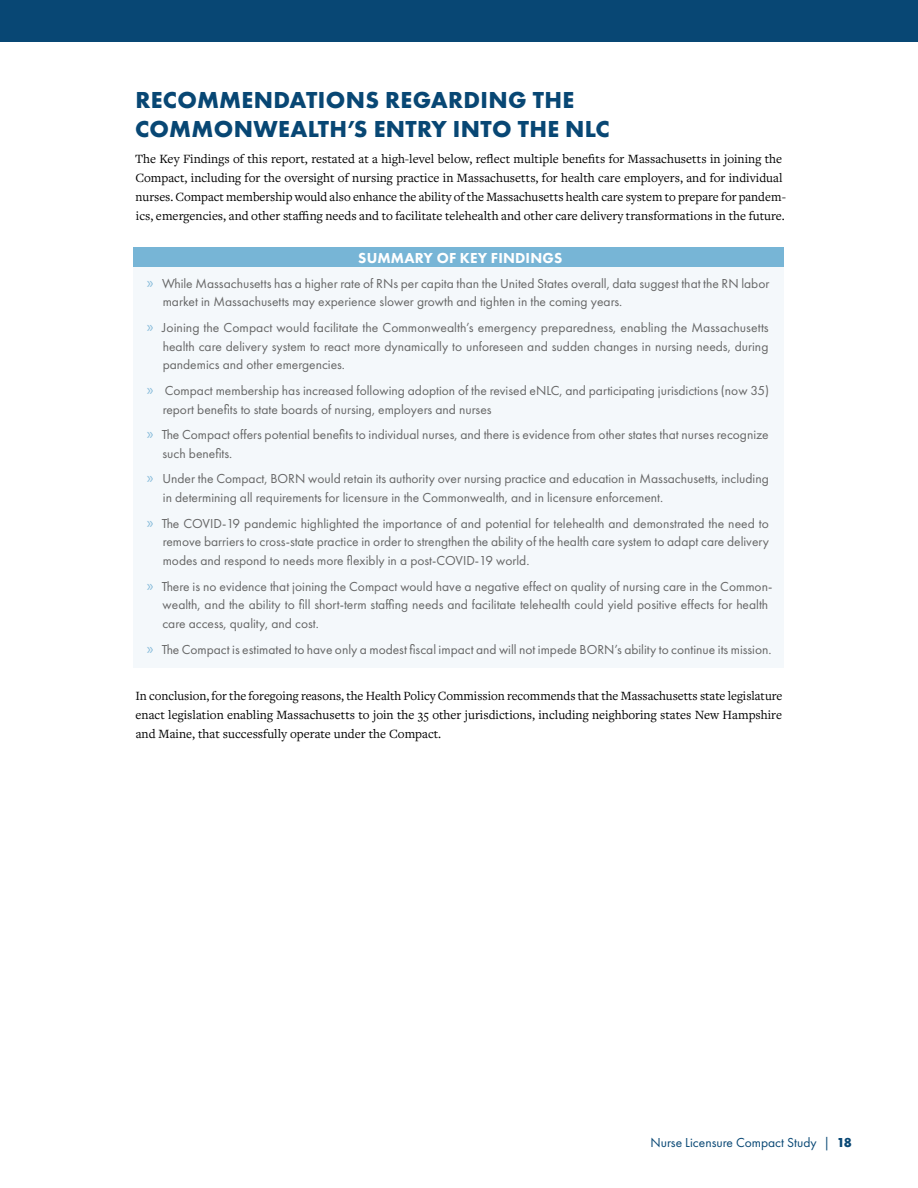
<style>
.page{position:relative;width:918px;height:1188px;background:#fff}
.page>*{position:absolute;margin:0;border:0;box-sizing:border-box;transform-origin:0 0}
.t1{font:700 24px/28.5px "Futura PT";letter-spacing:.015em;color:#084774}
.key_takeaways_H1{font:800 15px "Futura PT";letter-spacing:.01em;color:#fff}
.t2{font:13.5px/18.8px "Futura PT";color:#666}
.t3{font:13.5px "Futura PT";color:#084774}
.body{font:13.2px/19.2px "Freight Text Pro";color:#000}
.s1{font-family:"Myriad Pro";font-size:16.2px;color:#8abddb}
.s2{font-weight:700}
</style>
<div class="page">
<div style="left:0;top:0;width:918px;height:42px;background:#084774"></div>
<div style="left:134px;top:247px;width:650px;height:21px;background:#77b5d6"></div>
<div style="left:134px;top:268px;width:650px;height:52px;background:#f4f8fb"></div>
<div style="left:134px;top:312px;width:650px;height:71px;background:#f4f8fb"></div>
<div style="left:134px;top:375px;width:650px;height:52px;background:#f4f8fb"></div>
<div style="left:134px;top:419px;width:650px;height:53px;background:#f4f8fb"></div>
<div style="left:134px;top:464px;width:650px;height:52px;background:#f4f8fb"></div>
<div style="left:134px;top:508px;width:650px;height:71px;background:#f4f8fb"></div>
<div style="left:134px;top:571px;width:650px;height:71px;background:#f4f8fb"></div>
<div style="left:134px;top:634px;width:650px;height:33px;background:#f4f8fb"></div>
<h1 class="t1" style="left:135px;top:85px;width:476px">RECOMMENDATIONS REGARDING THE<br>COMMONWEALTH’S ENTRY INTO THE NLC</h1>
<p class="body" style="left:135px;top:148px;width:652px">The Key Findings of this report, restated at a high-level below, reflect multiple benefits for Massachusetts in joining the Compact, including for the oversight of nursing practice in Massachusetts, for health care employers, and for individual nurses. Compact membership would also enhance the ability of the Massachusetts health care system to prepare for pandem&shy;ics, emergencies, and other staffing needs and to facilitate telehealth and other care delivery transformations in the future.</p>
<h2 class="key_takeaways_H1" style="left:358px;top:248px;width:206px">SUMMARY OF KEY FINDINGS</h2>
<p class="t2" style="left:163px;top:274px;width:608px;text-indent:-16px"><span class="s1">»</span> While Massachusetts has a higher rate of RNs per capita than the United States overall, data suggest that the RN labor market in Massachusetts may experience slower growth and tighten in the coming years.</p>
<p class="t2" style="left:163px;top:318px;width:608px;text-align:justify;text-indent:-16px"><span class="s1">»</span> Joining the Compact would facilitate the Commonwealth’s emergency preparedness, enabling the Massachusetts health care delivery system to react more dynamically to unforeseen and sudden changes in nursing needs, during pandemics and other emergencies.</p>
<p class="t2" style="left:163px;top:381px;width:608px;text-indent:-16px"><span class="s1">»</span> Compact membership has increased following adoption of the revised eNLC, and participating jurisdictions (now 35) report benefits to state boards of nursing, employers and nurses</p>
<p class="t2" style="left:162px;top:425px;width:608px;text-indent:-16px"><span class="s1">»</span> The Compact offers potential benefits to individual nurses, and there is evidence from other states that nurses recognize such benefits.</p>
<p class="t2" style="left:163px;top:469px;width:607px;text-indent:-16px"><span class="s1">»</span> Under the Compact, BORN would retain its authority over nursing practice and education in Massachusetts, including in determining all requirements for licensure in the Commonwealth, and in licensure enforcement.</p>
<p class="t2" style="left:163px;top:514px;width:608px;text-align:justify;text-indent:-16px"><span class="s1">»</span> The COVID-19 pandemic highlighted the importance of and potential for telehealth and demonstrated the need to remove barriers to cross-state practice in order to strengthen the ability of the health care system to adapt care delivery modes and respond to needs more flexibly in a post-COVID-19 world.</p>
<p class="t2" style="left:162px;top:577px;width:611px;text-indent:-15px"><span class="s1">»</span> There is no evidence that joining the Compact would have a negative effect on quality of nursing care in the Common&shy;wealth, and the ability to fill short-term staffing needs and facilitate telehealth could yield positive effects for health care access, quality, and cost.</p>
<p class="t2" style="left:147px;top:640px;width:626px"><span class="s1">»</span> The Compact is estimated to have only a modest fiscal impact and will not impede BORN’s ability to continue its mission.</p>
<p class="body" style="left:135px;top:685px;width:649px;text-align:justify">In conclusion, for the foregoing reasons, the Health Policy Commission recommends that the Massachusetts state legislature enact legislation enabling Massachusetts to join the 35 other jurisdictions, including neighboring states New Hampshire and Maine, that successfully operate under the Compact.</p>
<p class="t3" style="left:650px;top:1135px;width:203px">Nurse Licensure Compact Study | <span class="s2">18</span></p>
</div>
